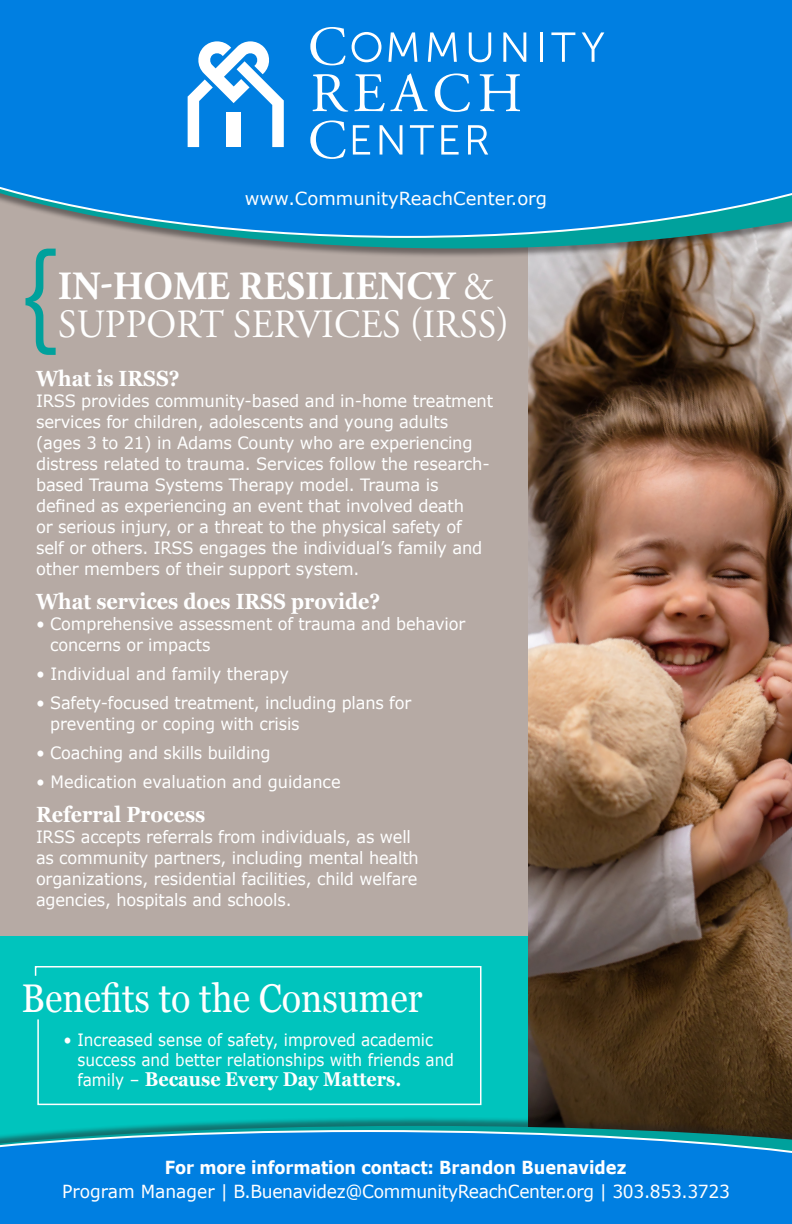
<style>
.page{position:relative;width:792px;height:1224px;background:#fff}
.page>*{position:absolute;margin:0;border:0;box-sizing:border-box;transform-origin:0 0}
.SCHOOL_LIST{font:119.6px "Avenir";color:#00a19c;scale:.96 1}
.Front_Main_Header{font:40px/38px "Adobe Garamond Pro";letter-spacing:.005em;color:#fff;scale:.94 1}
.t1{font:40px "Georgia";color:#fff;scale:.9 1}
.Body_Copy{font:700 22px "Georgia";color:#fff;scale:.9 1}
.Body_Copy-2{font:700 20px "Georgia";color:#fff;scale:.9 1}
.Body_Copy-3{font:18px "Verdana";letter-spacing:-.02em;color:#fff;scale:.95 1}
.Program_Manager_body{font:700 18px "Verdana";letter-spacing:-.01em;color:#fff;scale:.9 1}
.Website{font:18px "Verdana";color:#fff}
.Body_Copy-4{font:17px/21px "Verdana";letter-spacing:-.01em;color:#fff;scale:.96 1}
.Body_Copy-5{font:17px/21px "Verdana";letter-spacing:-.01em;color:#fff;scale:.95 1}
.Body_Copy-6{font:17px/20px "Verdana";letter-spacing:-.01em;color:#fff;scale:.9 1}
.s1{font-weight:700}
.s2{font-family:"Verdana";font-weight:400;font-size:17px}
</style>
<div class="page">
<div style="left:0;top:132px;width:528px;height:810px;background:#b6aaa4"></div>
<img style="left:528px;top:258px;width:264px;height:858px">
<div style="left:0;top:936px;width:528px;height:264px;background:#00c4bd"></div>
<div style="left:0;top:0;width:792px;height:258px;background:#231f20;opacity:.5"></div>
<svg style="left:0;top:239px;width:792px;height:9px"></svg>
<svg style="left:0;top:0;width:792px;height:239px;background:#0882db"></svg>
<svg style="left:353px;top:125px;width:17px;height:30px"></svg>
<svg style="left:380px;top:125px;width:22px;height:30px"></svg>
<svg style="left:410px;top:125px;width:24px;height:30px"></svg>
<svg style="left:441px;top:125px;width:18px;height:30px"></svg>
<svg style="left:468px;top:125px;width:20px;height:30px"></svg>
<svg style="left:313px;top:74px;width:35px;height:38px"></svg>
<svg style="left:354px;top:73px;width:74px;height:38px"></svg>
<svg style="left:435px;top:73px;width:35px;height:39px"></svg>
<svg style="left:480px;top:74px;width:40px;height:37px"></svg>
<svg style="left:352px;top:32px;width:29px;height:30px"></svg>
<svg style="left:388px;top:32px;width:29px;height:30px"></svg>
<svg style="left:428px;top:32px;width:29px;height:30px"></svg>
<svg style="left:469px;top:32px;width:22px;height:30px"></svg>
<svg style="left:503px;top:32px;width:23px;height:30px"></svg>
<hr style="left:540px;top:32px;width:3px;height:30px;background:#fff">
<svg style="left:551px;top:32px;width:24px;height:30px"></svg>
<svg style="left:582px;top:32px;width:22px;height:30px"></svg>
<svg style="left:310px;top:27px;width:35px;height:38px"></svg>
<svg style="left:310px;top:120px;width:35px;height:39px"></svg>
<svg style="left:188px;top:41px;width:96px;height:106px"></svg>
<svg style="left:34px;top:966px;width:448px;height:140px"></svg>
<div style="left:0;top:1116px;width:792px;height:108px;background:#231f20;opacity:.5"></div>
<svg style="left:0;top:1126px;width:792px;height:3px;background:#127971"></svg>
<svg style="left:0;top:1129px;width:792px;height:95px;background:#0682db"></svg>
<p class="Website" style="left:245px;top:187px;width:304px">www.CommunityReachCenter.org</p>
<p class="SCHOOL_LIST" style="left:24px;top:224px;width:33px">{</p>
<p class="Front_Main_Header" style="left:58px;top:269px;width:481px"><span class="s1">IN-HOME RESILIENCY</span> &amp;<br>SUPPORT SERVICES (IRSS)</p>
<p class="Body_Copy" style="left:36px;top:361px;width:161px">What is IRSS?</p>
<p class="Body_Copy-4" style="left:36px;top:390px;width:478px">IRSS provides community-based and in-home treatment services for children, adolescents and young adults (ages 3 to 21) in Adams County who are experiencing distress related to trauma. Services follow the research&shy;based Trauma Systems Therapy model. Trauma is defined as experiencing an event that involved death<br>or serious injury, or a threat to the physical safety of self or others. IRSS engages the individual’s family and other members of their support system.</p>
<p class="Body_Copy" style="left:36px;top:584px;width:384px">What services does IRSS provide?</p>
<p class="Body_Copy-5" style="left:50px;top:613px;width:439px;text-indent:-14px">• Comprehensive assessment of trauma and behavior concerns or impacts</p>
<p class="Body_Copy-5" style="left:36px;top:663px;width:268px">• Individual and family therapy</p>
<p class="Body_Copy-5" style="left:50px;top:692px;width:382px;text-indent:-14px">• Safety-focused treatment, including plans for preventing or coping with crisis</p>
<p class="Body_Copy-5" style="left:36px;top:742px;width:248px">• Coaching and skills building</p>
<p class="Body_Copy-5" style="left:36px;top:771px;width:322px">• Medication evaluation and guidance</p>
<p class="Body_Copy" style="left:36px;top:797px;width:190px">Referral Process</p>
<p class="Body_Copy-5" style="left:36px;top:826px;width:404px">IRSS accepts referrals from individuals, as well as community partners, including mental health organizations, residential facilities, child welfare agencies, hospitals and schools.</p>
<p class="t1" style="left:22px;top:969px;width:447px">Benefits to the Consumer</p>
<p class="Body_Copy-6" style="left:77px;top:1030px;width:420px;text-indent:-14px">• Increased sense of safety, improved academic success and better relationships with friends and</p>
<p class="Body_Copy-2" style="left:77px;top:1064px;width:362px"><span class="s2">family –</span> Because Every Day Matters.</p>
<p class="Program_Manager_body" style="left:165px;top:1155px;width:514px">For more information contact: Brandon Buenavidez</p>
<p class="Body_Copy-3" style="left:62px;top:1180px;width:704px">Program Manager | B.Buenavidez@CommunityReachCenter.org | 303.853.3723</p>
</div>
